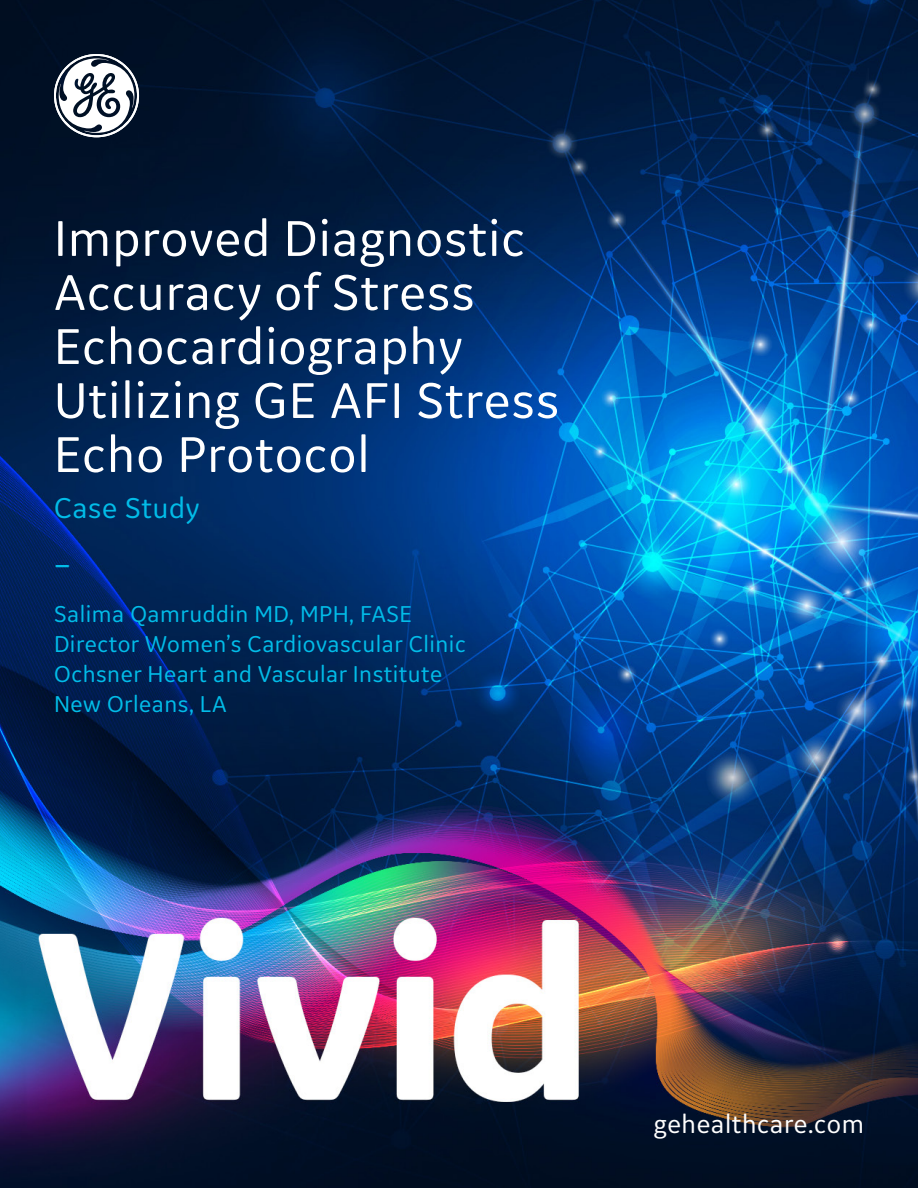
<style>
.page{position:relative;width:918px;height:1188px;background:#fff}
.page>*{position:absolute;margin:0;border:0;box-sizing:border-box;transform-origin:0 0}
.t1{font:52.5px/54px "GE Inspira Sans";letter-spacing:.02em;color:#fff}
.t2{font:37.5px "GE Inspira Sans";color:#02bce8}
.t3{font:30px "GE Inspira Sans";letter-spacing:.02em;color:#02bce8}
.t4{font:27px "GE Inspira Sans";letter-spacing:.02em;color:#fff}
.t5{font:24px/30px "GE Inspira Sans";letter-spacing:.02em;color:#02bce8}
</style>
<div class="page">
<img style="left:0;top:0;width:918px;height:1188px">
<svg style="left:54px;top:54px;width:85px;height:83px"></svg>
<h1 class="t1" style="left:54px;top:210px;width:507px">Improved Diagnostic<br>Accuracy of Stress<br>Echocardiography<br>Utilizing GE AFI Stress<br>Echo Protocol</h1>
<p class="t3" style="left:54px;top:490px;width:147px">Case Study</p>
<h2 class="t2" style="left:54px;top:529px;width:18px">_</h2>
<p class="t5" style="left:54px;top:599px;width:413px">Salima Qamruddin MD, MPH, FASE<br>Director Women’s Cardiovascular Clinic<br>Ochsner Heart and Vascular Institute<br>New Orleans, LA</p>
<p class="t4" style="left:654px;top:1108px;width:212px">gehealthcare.com</p>
</div>
